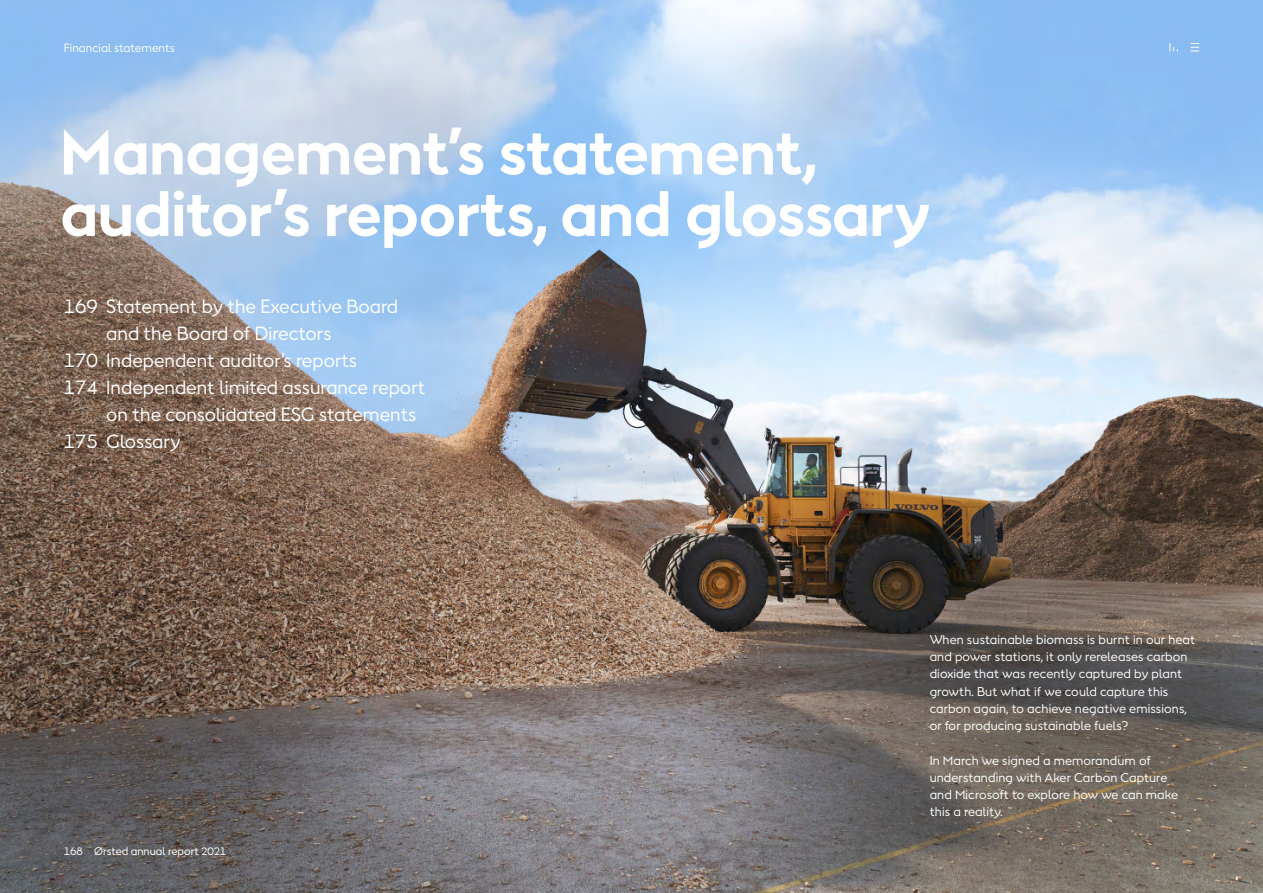
<style>
.page{position:relative;width:1263px;height:893px;background:#fff}
.page>*{position:absolute;margin:0;border:0;box-sizing:border-box;transform-origin:0 0}
.t1{font:700 60px/61.5px "Orsted Sans";color:#fff}
.t2{font:18px "Orsted Sans";color:#fff}
.t3{font:12px/17.2px "Orsted Sans";letter-spacing:.01em;color:#fff}
.t4{font:11.25px "Orsted Sans";color:#fff}
.t5{font:10.5px "Orsted Sans";color:#fff}
.s1{font-size:10.2px}
</style>
<div class="page">
<img style="left:0;top:0;width:1263px;height:893px">
<svg style="left:1191px;top:43px;width:8px;height:9px"></svg>
<svg style="left:1169px;top:43px;width:9px;height:9px"></svg>
<p class="t4" style="left:64px;top:40px;width:113px">Financial statements</p>
<h1 class="t1" style="left:60px;top:122px;width:871px">Management’s statement, auditor’s reports, and glossary</h1>
<h2 class="t2" style="left:64px;top:295px;width:336px">169 Statement by the Executive Board</h2>
<h2 class="t2" style="left:106px;top:322px;width:227px">and the Board of Directors</h2>
<h2 class="t2" style="left:64px;top:349px;width:295px">170 Independent auditor’s reports</h2>
<h2 class="t2" style="left:64px;top:376px;width:363px">174 Independent limited assurance report</h2>
<h2 class="t2" style="left:106px;top:403px;width:311px">on the consolidated ESG statements</h2>
<h2 class="t2" style="left:64px;top:430px;width:118px">175 Glossary</h2>
<p class="t5" style="left:64px;top:844px;width:164px"><span class="s1">168</span> Ørsted annual report <span class="s1">2021</span></p>
<p class="t3" style="left:930px;top:631px;width:267px">When sustainable biomass is burnt in our heat and power stations, it only rereleases carbon dioxide that was recently captured by plant growth. But what if we could capture this carbon again, to achieve negative emissions, or for producing sustainable fuels?</p>
<p class="t3" style="left:930px;top:751px;width:250px">In March we signed a memorandum of understanding with Aker Carbon Capture and Microsoft to explore how we can make this a reality.</p>
</div>
